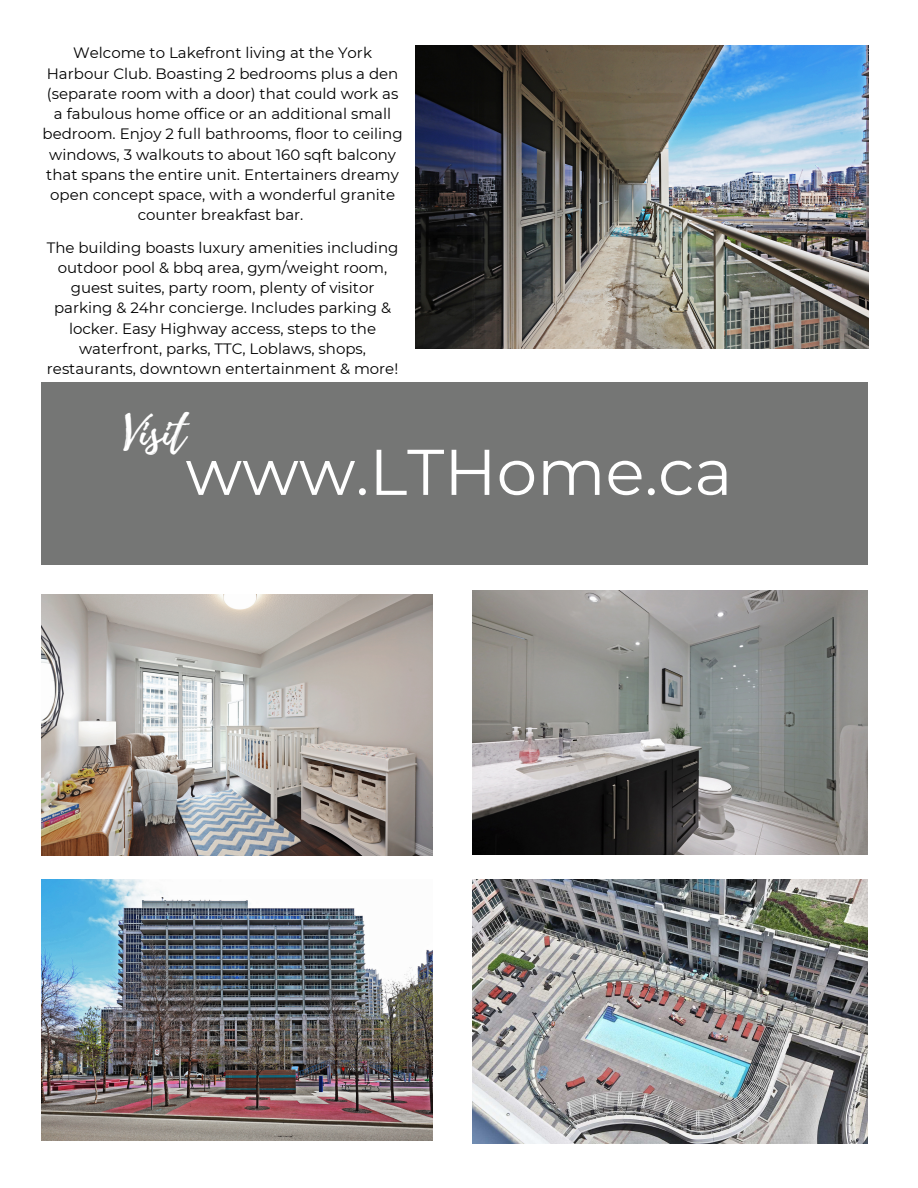
<style>
.page{position:relative;width:918px;height:1188px;background:#fff}
.page>*{position:absolute;margin:0;border:0;box-sizing:border-box;transform-origin:0 0}
.t1{font:64.5px "Montserrat";color:#fff}
.t2{font:45.3px "Playlist Script";color:#fff}
.t3{font:15px/20.2px "Montserrat";color:#000;text-align:center}
</style>
<div class="page">
<div style="left:42px;top:382px;width:826px;height:183px;background:#757675"></div>
<img style="left:472px;top:590px;width:396px;height:265px">
<img style="left:472px;top:879px;width:396px;height:265px">
<img style="left:42px;top:594px;width:390px;height:261px">
<img style="left:415px;top:46px;width:453px;height:302px">
<img style="left:42px;top:879px;width:390px;height:261px">
<p class="t3" style="left:43px;top:43px;width:362px">Welcome to Lakefront living at the York Harbour Club. Boasting 2 bedrooms plus a den (separate room with a door) that could work as a fabulous home office or an additional small bedroom. Enjoy 2 full bathrooms, floor to ceiling windows, 3 walkouts to about 160 sqft balcony that spans the entire unit. Entertainers dreamy open concept space, with a wonderful granite counter breakfast bar.</p>
<p class="t3" style="left:47px;top:237px;width:353px">The building boasts luxury amenities including outdoor pool &amp; bbq area, gym/weight room, guest suites, party room, plenty of visitor parking &amp; 24hr concierge. Includes parking &amp; locker. Easy Highway access, steps to the waterfront, parks, TTC, Loblaws, shops, restaurants, downtown entertainment &amp; more!</p>
<p class="t2" style="left:123px;top:401px;width:64px">Visit</p>
<p class="t1" style="left:185px;top:432px;width:549px">www.LTHome.ca</p>
</div>
